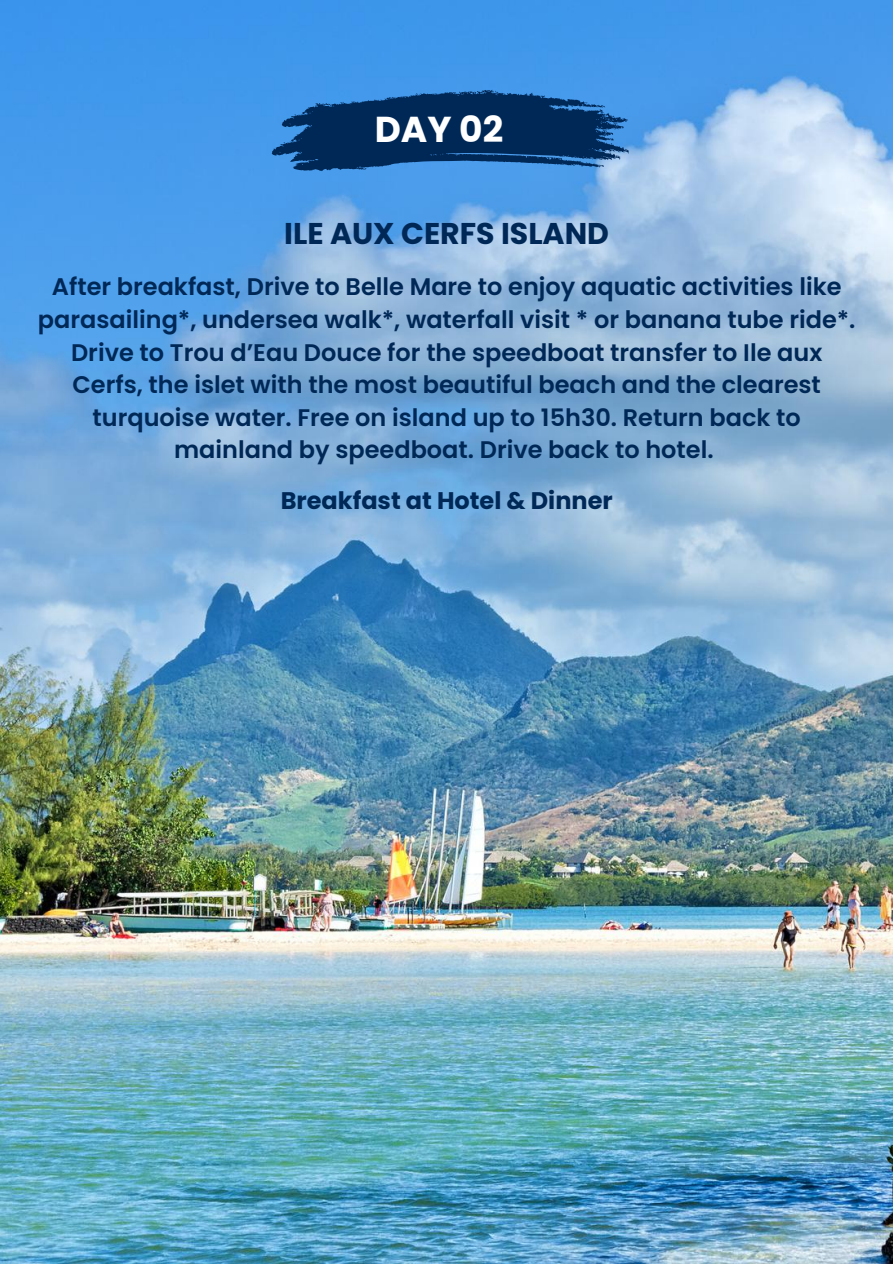
<style>
.page{position:relative;width:893px;height:1264px;background:#fff}
.page>*{position:absolute;margin:0;border:0;box-sizing:border-box;transform-origin:0 0}
.t1{font:700 36px "Poppins";color:#fff}
.t2{font:700 30px "Poppins";color:#002857}
.t3{font:600 24px/32.7px "Poppins";color:#002857;text-align:center}
.t4{font:700 24px "Poppins";color:#002857}
</style>
<div class="page">
<img style="left:0;top:0;width:892px;height:1263px">
<svg style="left:272px;top:90px;width:356px;height:81px;background:#164a82"></svg>
<h1 class="t1" style="left:375px;top:104px;width:130px">DAY 02</h1>
<p class="t2" style="left:284px;top:212px;width:326px">ILE AUX CERFS ISLAND</p>
<p class="t3" style="left:38px;top:270px;width:819px">After breakfast, Drive to Belle Mare to enjoy aquatic activities like parasailing*, undersea walk*, waterfall visit * or banana tube ride*.<br>Drive to Trou d’Eau Douce for the speedboat transfer to Ile aux Cerfs, the islet with the most beautiful beach and the clearest turquoise water. Free on island up to 15h30. Return back to mainland by speedboat. Drive back to hotel.</p>
<p class="t4" style="left:280px;top:483px;width:333px">Breakfast at Hotel &amp; Dinner</p>
</div>
